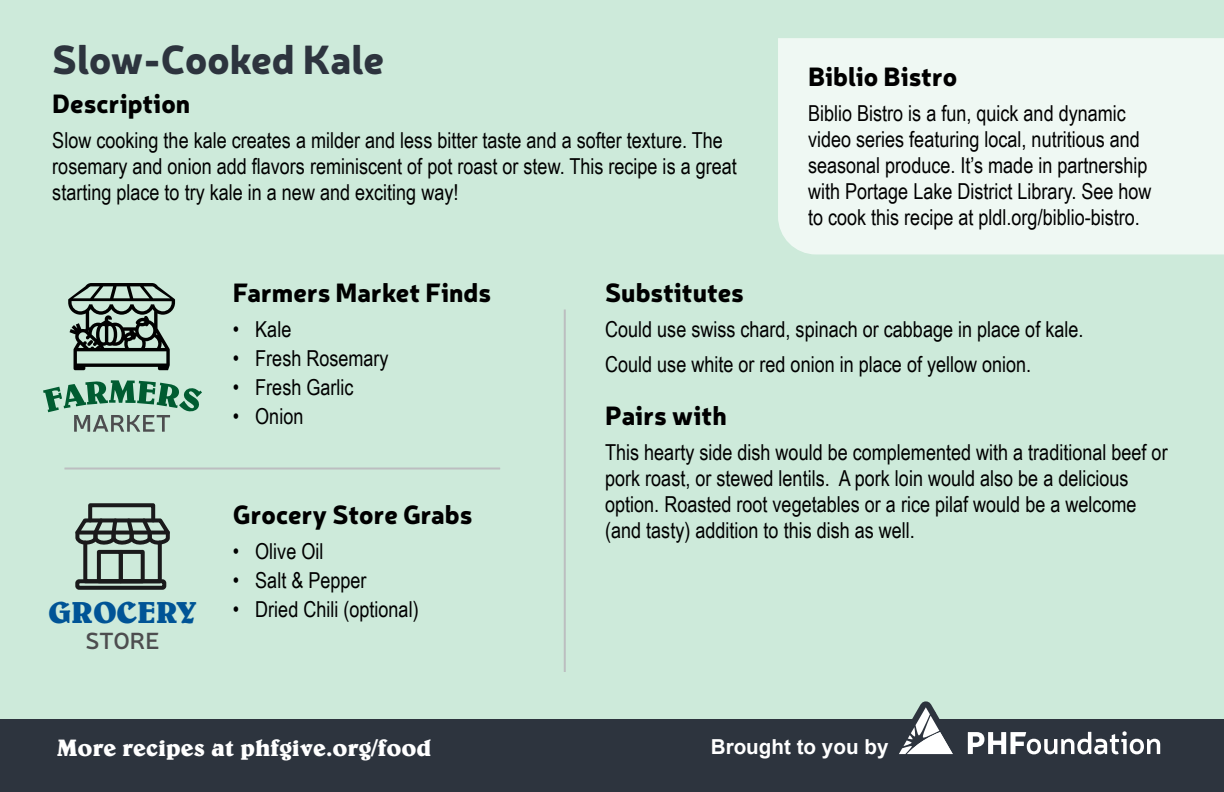
<style>
.page{position:relative;width:1224px;height:792px;background:#cdeada}
.page>*{position:absolute;margin:0;border:0;box-sizing:border-box;transform-origin:0 0}
.t1{font:900 40px "Neris";letter-spacing:-.01em;color:#2d343e}
.t2{font:900 26px "Neris";color:#000}
.t3{font:700 24px "Belwe";color:#fff}
.t4{font:600 23.2px "Neris";letter-spacing:-.01em;color:#4d4d4f}
.t5{font:22px/26px "Arial Narrow";color:#000}
.t6{font:700 20.6px "Arial";color:#fff}
.s1{font-family:"Belwe";font-weight:700;font-size:30.6px;color:#005496}
</style>
<div class="page">
<div style="left:0;top:719px;width:1224px;height:73px;background:#2d343e"></div>
<hr style="left:564px;top:309px;width:2px;height:363px;background:#bcbec0">
<svg style="left:43px;top:380px;width:159px;height:52px"></svg>
<svg style="left:68px;top:283px;width:107px;height:87px"></svg>
<div style="left:97px;top:550px;width:26px;height:33px;border:4px solid #1a1a1b"></div>
<div style="left:75px;top:579px;width:91px;height:11px;border:4px solid #1a1a1b;border-radius:2px"></div>
<div style="left:119px;top:550px;width:26px;height:33px;border:4px solid #1a1a1b"></div>
<div style="left:83px;top:541px;width:79px;height:42px;border:4px solid #1a1a1b"></div>
<div style="left:88px;top:503px;width:67px;height:19px;border:4px solid #1a1a1b"></div>
<svg style="left:75px;top:515px;width:95px;height:31px"></svg>
<hr style="left:65px;top:468px;width:435px;height:2px;background:#bcbec0">
<svg style="left:881px;top:701px;width:291px;height:91px"></svg>
<div style="left:778px;top:38px;width:446px;height:216px;background:#eff8f3"></div>
<h1 class="t1" style="left:52px;top:30px;width:333px">Slow-Cooked Kale</h1>
<p class="t2" style="left:52px;top:84px;width:139px">Description</p>
<p class="t5" style="left:52px;top:127px;width:686px">Slow cooking the kale creates a milder and less bitter taste and a softer texture. The rosemary and onion add flavors reminiscent of pot roast or stew. This recipe is a great starting place to try kale in a new and exciting way!</p>
<p class="t2" style="left:808px;top:57px;width:151px">Biblio Bistro</p>
<p class="t5" style="left:808px;top:100px;width:345px">Biblio Bistro is a fun, quick and dynamic video series featuring local, nutritious and seasonal produce. It’s made in partnership with Portage Lake District Library. See how to cook this recipe at pldl.org/biblio-bistro.</p>
<p class="t2" style="left:233px;top:273px;width:260px">Farmers Market Finds</p>
<p class="t5" style="left:233px;top:316px;width:60px">• Kale</p>
<p class="t5" style="left:233px;top:345px;width:157px">• Fresh Rosemary</p>
<p class="t5" style="left:233px;top:374px;width:122px">• Fresh Garlic</p>
<p class="t5" style="left:233px;top:403px;width:72px">• Onion</p>
<p class="t2" style="left:233px;top:496px;width:241px">Grocery Store Grabs</p>
<p class="t5" style="left:233px;top:538px;width:92px">• Olive Oil</p>
<p class="t5" style="left:49px;top:566px;width:371px;line-height:29px;text-indent:184px">• Salt &amp; Pepper<br><span class="s1">GROCERY</span> • Dried Chili (optional)</p>
<p class="t4" style="left:86px;top:625px;width:76px">STORE</p>
<p class="t2" style="left:605px;top:273px;width:140px">Substitutes</p>
<p class="t5" style="left:605px;top:312px;width:480px;line-height:35px">Could use swiss chard, spinach or cabbage in place of kale.<br>Could use white or red onion in place of yellow onion.</p>
<p class="t2" style="left:605px;top:396px;width:123px">Pairs with</p>
<p class="t5" style="left:605px;top:439px;width:564px">This hearty side dish would be complemented with a traditional beef or pork roast, or stewed lentils. A pork loin would also be a delicious option. Roasted root vegetables or a rice pilaf would be a welcome (and tasty) addition to this dish as well.</p>
<p class="t3" style="left:57px;top:733px;width:376px">More recipes at phfgive.org/food</p>
<p class="t6" style="left:711px;top:733px;width:179px">Brought to you by</p>
</div>
